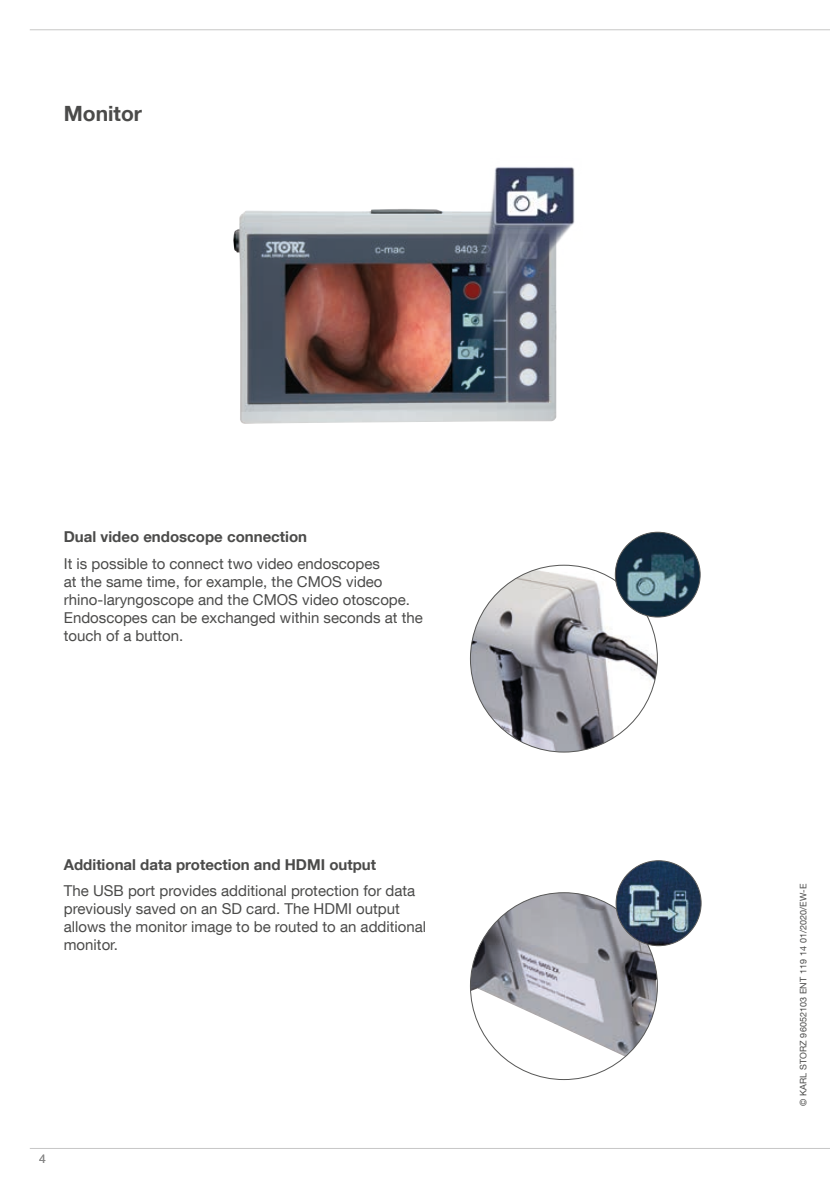
<style>
.page{position:relative;width:830px;height:1191px;background:#fff}
.page>*{position:absolute;margin:0;border:0;box-sizing:border-box;transform-origin:0 0}
.t1{font:700 21px "KS Helvetica Neue";color:#4b4b4a}
.t2{font:15px/18px "KS Helvetica Neue";color:#4b4b4a}
.t3{font:700 15px "KS Helvetica Neue";color:#4b4b4a}
.t4{font:12px "KS Helvetica Neue";color:#878787}
.t5{font:9px "KS Helvetica Neue";letter-spacing:.01em;color:#4b4b4a}
</style>
<div class="page">
<hr style="left:30px;top:29px;width:799px;height:1px;background:#c7c7c6">
<hr style="left:30px;top:1148px;width:799px;height:1px;background:#c7c7c6">
<img style="left:233px;top:209px;width:323px;height:215px">
<img style="left:438px;top:167px;width:137px;height:216px">
<img style="left:470px;top:565px;width:187px;height:187px;border-radius:93px">
<img style="left:615px;top:532px;width:84px;height:85px;border-radius:42px">
<img style="left:470px;top:892px;width:187px;height:164px">
<img style="left:615px;top:860px;width:85px;height:85px;border-radius:42px">
<h1 class="t1" style="left:64px;top:101px;width:80px">Monitor</h1>
<p class="t3" style="left:64px;top:527px;width:245px">Dual video endoscope connection</p>
<p class="t2" style="left:64px;top:554px;width:360px">It is possible to connect two video endoscopes<br>at the same time, for example, the CMOS video rhino-laryngoscope and the CMOS video otoscope.<br>Endoscopes can be exchanged within seconds at the touch of a button.</p>
<p class="t3" style="left:64px;top:855px;width:313px">Additional data protection and HDMI output</p>
<p class="t2" style="left:64px;top:881px;width:364px">The USB port provides additional protection for data previously saved on an SD card. The HDMI output allows the monitor image to be routed to an additional monitor.</p>
<p class="t4" style="left:39px;top:1151px;width:8px">4</p>
<p class="t5" style="left:797px;top:1106px;width:224px;rotate:-90deg">© KARL STORZ 96052103 ENT 119 14 01/2020/EW-E</p>
</div>
